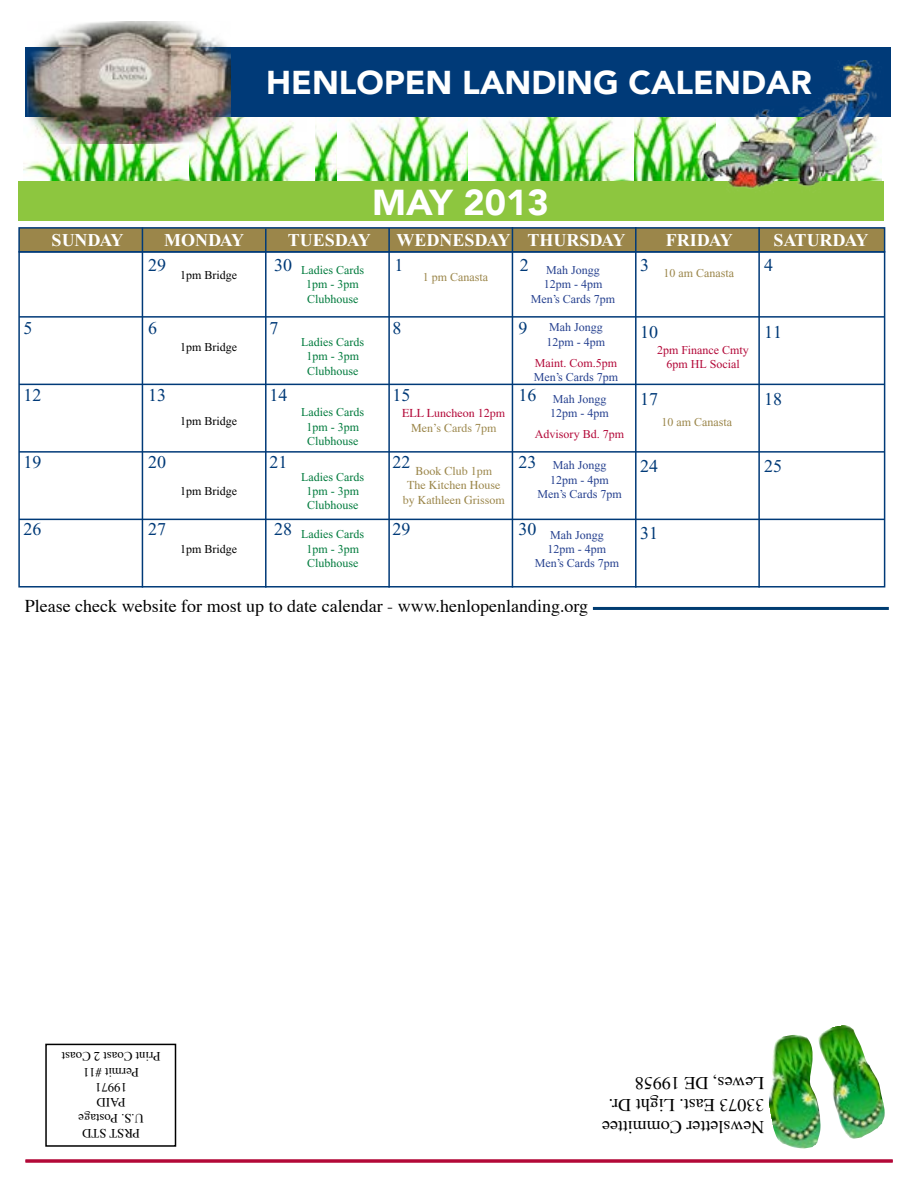
<style>
.page{position:relative;width:918px;height:1188px;background:#fff}
.page>*{position:absolute;margin:0;border:0;box-sizing:border-box;transform-origin:0 0}
.t1{font:900 36px "Avenir LT";color:#fff}
.t2{font:900 33px "Avenir LT";color:#fff}
.t3{font:18px/21.6px "Times";color:#000}
.t4{font:18px "Times New Roman";color:#003a78}
.t5{font:700 18px "Times New Roman";color:#fff}
.t6{font:700 18px "Times New Roman";letter-spacing:-.035em;color:#fff}
.t7{font:12.75px/15.3px "Times";color:#000;text-align:center}
.t8{font:12px/14.4px "Times New Roman";color:#007b3d;text-align:center}
.t9{font:12px/14.4px "Times New Roman";color:#25408f;text-align:center}
.t10{font:12px/14.4px "Times";color:#9b864a;text-align:center}
.t11{font:12px/14.4px "Times New Roman";color:#b30838;text-align:center}
.t12{font:12px "Times New Roman";color:#000}
.t13{font:12px "Times New Roman";color:#9b864a}
.t14{font:12px "Times";color:#b30838}
</style>
<div class="page">
<img style="left:633px;top:117px;width:57px;height:64px">
<img style="left:314px;top:125px;width:23px;height:56px">
<img style="left:337px;top:117px;width:132px;height:64px">
<img style="left:469px;top:117px;width:164px;height:64px">
<img style="left:188px;top:117px;width:126px;height:64px">
<img style="left:24px;top:90px;width:164px;height:91px">
<div style="left:26px;top:48px;width:865px;height:69px;background:#003a78"></div>
<hr style="left:26px;top:1160px;width:867px;height:2px;background:#b30838">
<img style="left:27px;top:22px;width:204px;height:122px">
<div style="left:18px;top:181px;width:866px;height:40px;background:#8dc63f"></div>
<div style="left:18px;top:227px;width:867px;height:26px;background:#9b864a;border:2px solid #003a78"></div>
<hr style="left:19px;top:316px;width:866px;height:2px;background:#003a78">
<hr style="left:142px;top:227px;width:1px;height:361px;background:#003a78">
<hr style="left:265px;top:229px;width:2px;height:359px;background:#003a78">
<hr style="left:388px;top:228px;width:2px;height:360px;background:#003a78">
<hr style="left:512px;top:227px;width:1px;height:361px;background:#003a78">
<hr style="left:635px;top:227px;width:2px;height:361px;background:#003a78">
<hr style="left:758px;top:227px;width:2px;height:361px;background:#003a78">
<hr style="left:19px;top:384px;width:866px;height:1px;background:#003a78">
<hr style="left:19px;top:451px;width:866px;height:2px;background:#003a78">
<hr style="left:19px;top:519px;width:866px;height:1px;background:#003a78">
<hr style="left:593px;top:607px;width:296px;height:3px;background:#003c71">
<img style="left:769px;top:1025px;width:116px;height:124px">
<img style="left:690px;top:61px;width:192px;height:128px">
<div style="left:45px;top:1044px;width:131px;height:103px;border:2px solid #000"></div>
<h2 class="t2" style="left:266px;top:62px;width:547px">HENLOPEN LANDING CALENDAR</h2>
<h1 class="t1" style="left:372px;top:180px;width:178px">MAY 2013</h1>
<h3 class="t5" style="left:52px;top:230px;width:73px">SUNDAY</h3>
<h3 class="t5" style="left:164px;top:230px;width:81px">MONDAY</h3>
<h3 class="t5" style="left:288px;top:230px;width:84px">TUESDAY</h3>
<h3 class="t5" style="left:397px;top:230px;width:230px">WEDNESDAY THURSDAY</h3>
<h3 class="t5" style="left:666px;top:230px;width:68px">FRIDAY</h3>
<h3 class="t6" style="left:773px;top:230px;width:97px">SATURDAY</h3>
<h3 class="t4" style="left:24px;top:318px;width:10px">5</h3>
<h3 class="t4" style="left:24px;top:385px;width:19px">12</h3>
<h3 class="t4" style="left:24px;top:452px;width:19px">19</h3>
<h3 class="t4" style="left:24px;top:519px;width:19px">26</h3>
<h3 class="t4" style="left:148px;top:255px;width:19px">29</h3>
<h3 class="t4" style="left:640px;top:255px;width:10px">3</h3>
<h3 class="t4" style="left:274px;top:255px;width:19px">30</h3>
<h3 class="t4" style="left:395px;top:255px;width:10px">1</h3>
<h3 class="t4" style="left:520px;top:255px;width:10px">2</h3>
<h3 class="t4" style="left:764px;top:255px;width:10px">4</h3>
<p class="t8" style="left:301px;top:263px;width:64px">Ladies Cards<br>1pm - 3pm<br>Clubhouse</p>
<p class="t8" style="left:301px;top:335px;width:64px">Ladies Cards<br>1pm - 3pm<br>Clubhouse</p>
<p class="t8" style="left:301px;top:405px;width:64px">Ladies Cards<br>1pm - 3pm<br>Clubhouse</p>
<p class="t8" style="left:301px;top:469px;width:64px">Ladies Cards<br>1pm - 3pm<br>Clubhouse</p>
<p class="t8" style="left:301px;top:527px;width:64px">Ladies Cards<br>1pm - 3pm<br>Clubhouse</p>
<p class="t9" style="left:531px;top:263px;width:86px">Mah Jongg<br>12pm - 4pm<br>Men’s Cards 7pm</p>
<p class="t13" style="left:664px;top:267px;width:72px">10 am Canasta</p>
<p class="t12" style="left:180px;top:269px;width:58px">1pm Bridge</p>
<p class="t13" style="left:423px;top:270px;width:67px">1 pm Canasta</p>
<h3 class="t4" style="left:148px;top:318px;width:10px">6</h3>
<h3 class="t4" style="left:393px;top:318px;width:10px">8</h3>
<h3 class="t4" style="left:519px;top:318px;width:10px">9</h3>
<h3 class="t4" style="left:270px;top:318px;width:10px">7</h3>
<p class="t9" style="left:547px;top:320px;width:60px;text-align:left">Mah Jongg<br>12pm - 4pm</p>
<p class="t11" style="left:535px;top:356px;width:84px">Maint. Com.5pm</p>
<p class="t9" style="left:534px;top:370px;width:86px">Men’s Cards 7pm</p>
<h3 class="t4" style="left:640px;top:322px;width:19px">10</h3>
<h3 class="t4" style="left:764px;top:322px;width:19px">11</h3>
<p class="t12" style="left:180px;top:341px;width:58px">1pm Bridge</p>
<p class="t11" style="left:657px;top:343px;width:93px">2pm Finance Cmty<br>6pm HL Social</p>
<h3 class="t4" style="left:148px;top:385px;width:19px">13</h3>
<h3 class="t4" style="left:270px;top:385px;width:19px">14</h3>
<h3 class="t4" style="left:393px;top:385px;width:19px">15</h3>
<h3 class="t4" style="left:519px;top:385px;width:19px">16</h3>
<h3 class="t4" style="left:640px;top:389px;width:19px">17</h3>
<h3 class="t4" style="left:764px;top:389px;width:19px">18</h3>
<p class="t9" style="left:550px;top:391px;width:60px;text-align:left">Mah Jongg<br>12pm - 4pm</p>
<p class="t11" style="left:535px;top:427px;width:91px">Advisory Bd. 7pm</p>
<p class="t14" style="left:402px;top:402px;width:104px">ELL Luncheon 12pm</p>
<p class="t10" style="left:411px;top:419px;width:87px">Men’s Cards 7pm</p>
<p class="t10" style="left:403px;top:462px;width:103px">Book Club 1pm<br>The Kitchen House by Kathleen Grissom</p>
<p class="t12" style="left:180px;top:415px;width:58px">1pm Bridge</p>
<p class="t13" style="left:661px;top:416px;width:72px">10 am Canasta</p>
<h3 class="t4" style="left:148px;top:452px;width:19px">20</h3>
<h3 class="t4" style="left:270px;top:452px;width:19px">21</h3>
<h3 class="t4" style="left:393px;top:452px;width:19px">22</h3>
<h3 class="t4" style="left:519px;top:452px;width:19px">23</h3>
<h3 class="t4" style="left:640px;top:456px;width:19px">24</h3>
<h3 class="t4" style="left:764px;top:456px;width:19px">25</h3>
<p class="t9" style="left:537px;top:458px;width:86px">Mah Jongg<br>12pm - 4pm<br>Men’s Cards 7pm</p>
<p class="t12" style="left:180px;top:485px;width:58px">1pm Bridge</p>
<h3 class="t4" style="left:148px;top:519px;width:19px">27</h3>
<h3 class="t4" style="left:274px;top:519px;width:19px">28</h3>
<h3 class="t4" style="left:393px;top:519px;width:19px">29</h3>
<h3 class="t4" style="left:519px;top:519px;width:19px">30</h3>
<h3 class="t4" style="left:640px;top:523px;width:19px">31</h3>
<p class="t9" style="left:535px;top:527px;width:86px">Mah Jongg<br>12pm - 4pm<br>Men’s Cards 7pm</p>
<p class="t12" style="left:180px;top:542px;width:58px">1pm Bridge</p>
<h3 class="t3" style="left:25px;top:593px;width:565px">Please check website for most up to date calendar - www.henlopenlanding.org</h3>
<p class="t7" style="left:160px;top:1142px;width:100px;rotate:-180deg">PRST STD<br>U.S. Postage<br>PAID<br>19971<br>Permit #11<br>Print Coast 2 Coast</p>
<h3 class="t3" style="left:764px;top:1139px;width:164px;rotate:-180deg">Newsletter Committee<br>33073 East. Light Dr.<br>Lewes, DE 19958</h3>
</div>
